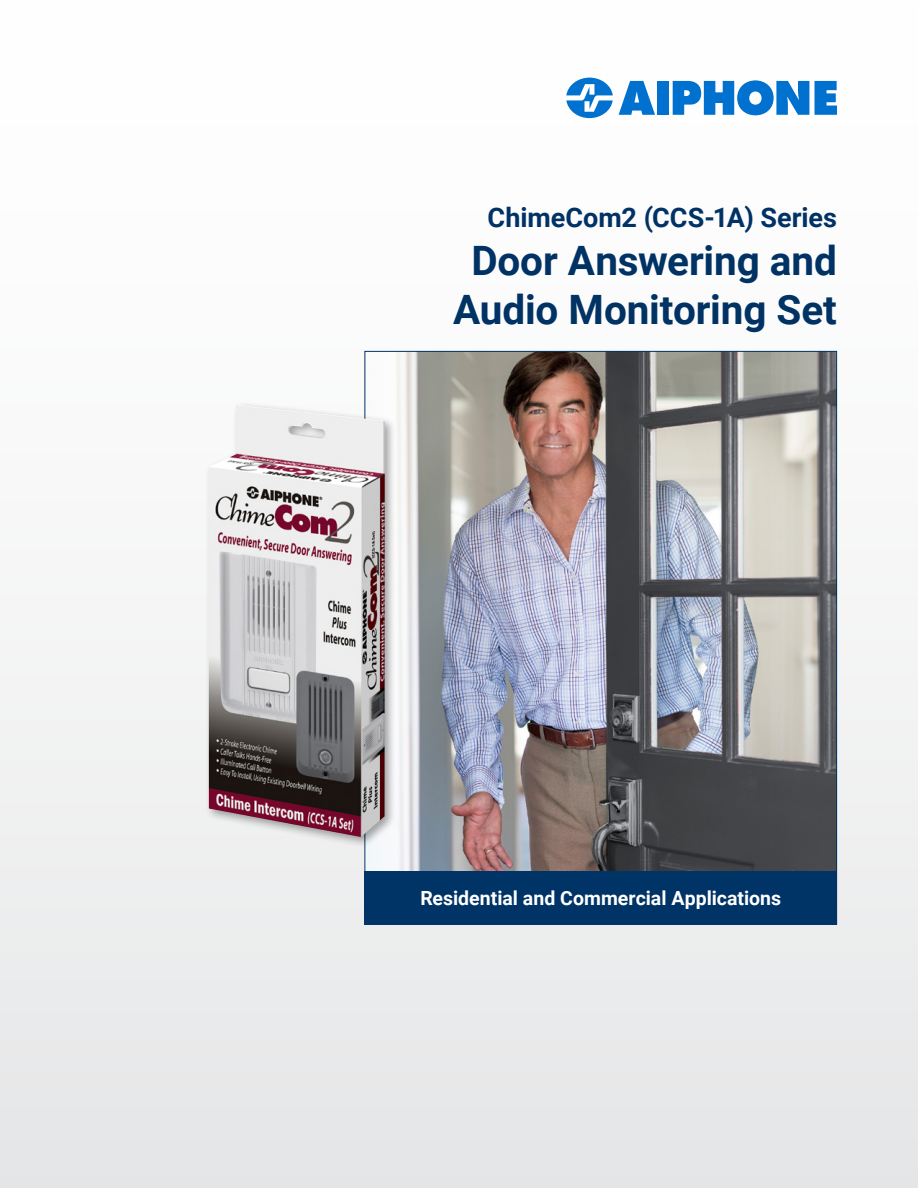
<style>
.page{position:relative;width:918px;height:1188px;background:#fff}
.page>*{position:absolute;margin:0;border:0;box-sizing:border-box;transform-origin:0 0}
.t1{font:700 40.5px/48.6px "Roboto";letter-spacing:-.005em;color:#036;text-align:center}
.t2{font:700 27px "Roboto";color:#036}
.t3{font:700 19.5px "Roboto";color:#fff}
</style>
<div class="page">
<div style="left:0;top:0;width:918px;height:1188px;background:linear-gradient(to bottom,#fff,#e6e7e8)"></div>
<img style="left:366px;top:353px;width:469px;height:518px">
<div style="left:364px;top:871px;width:473px;height:54px;background:#036"></div>
<div style="left:204px;top:401px;width:192px;height:448px;background:#000;opacity:.36"></div>
<img style="left:209px;top:405px;width:176px;height:432px">
<svg style="left:566px;top:78px;width:47px;height:40px"></svg>
<svg style="left:619px;top:81px;width:36px;height:34px"></svg>
<div style="left:657px;top:81px;width:12px;height:34px;background:#0071ce"></div>
<svg style="left:673px;top:80px;width:136px;height:35px"></svg>
<svg style="left:815px;top:81px;width:22px;height:34px"></svg>
<h2 class="t2" style="left:488px;top:198px;width:351px">ChimeCom2 (CCS‑1A) Series</h2>
<h1 class="t1" style="left:453px;top:235px;width:385px">Door Answering and<br>Audio Monitoring Set</h1>
<p class="t3" style="left:420px;top:884px;width:362px">Residential and Commercial Applications</p>
</div>
